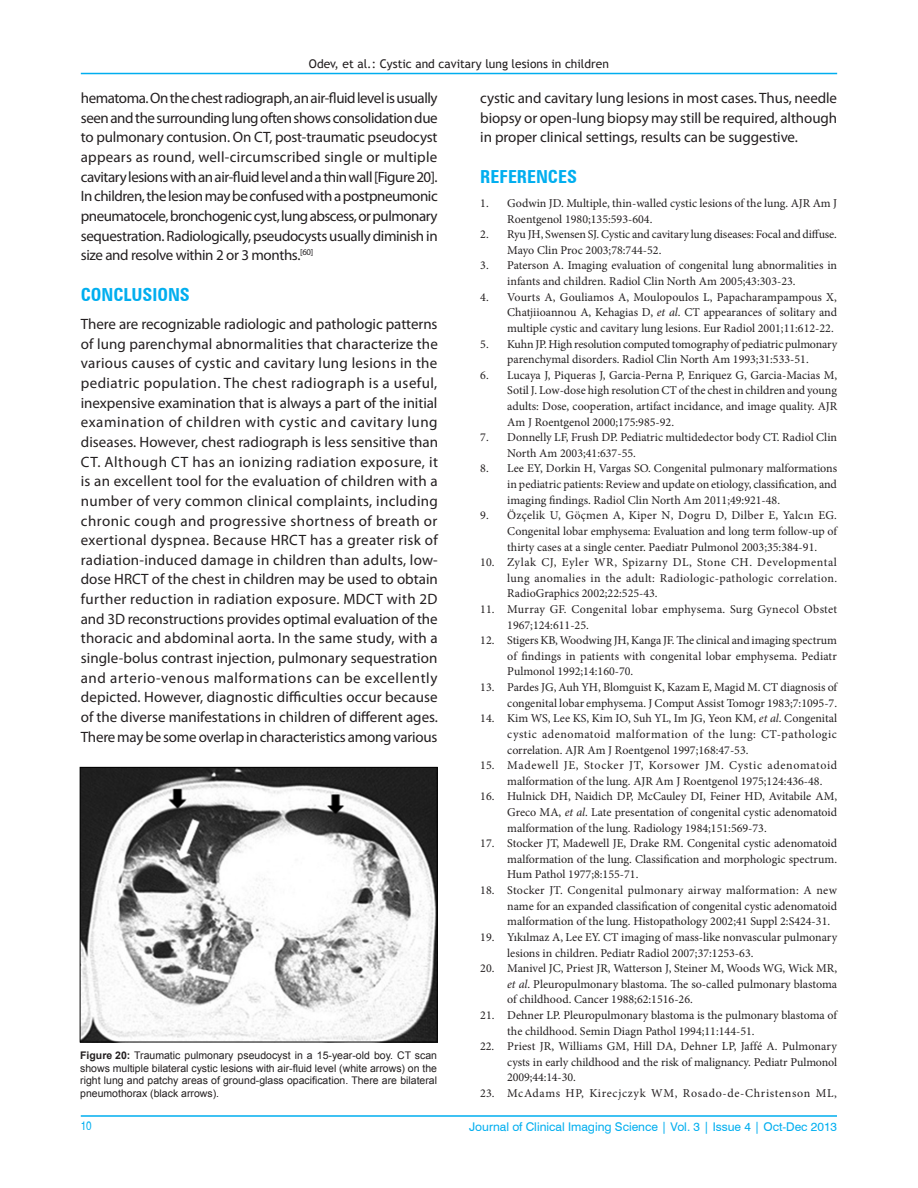
<style>
.page{position:relative;width:918px;height:1188px;background:#fff}
.page>*{position:absolute;margin:0;border:0;box-sizing:border-box;transform-origin:0 0}
.t1{font:700 condensed 18px "Zurich BT";color:#00aeef}
.TX{font:15px/19.6px "Myriad Pro";letter-spacing:-.015em;color:#231f20;text-align:justify}
.REF{font:12px/15.6px "Minion Pro";color:#231f20;text-align:justify}
.REF-2{font:12px/15.6px "Minion Pro";letter-spacing:.02em;color:#231f20}
.t2{font:12px "Swiss 721 BT";color:#00aeef}
.REF-3{font:12px "Minion Pro";letter-spacing:.055em;color:#231f20}
.t3{font:12px "Trebuchet MS";color:#231f20}
.t4{font:condensed 12px "Helvetica";color:#00aeef}
.FGC{font:10.5px/12.8px "Arial";color:#231f20;text-align:justify}
.s1{font-weight:700}
.s2{font-style:italic}
</style>
<div class="page">
<hr style="left:81px;top:73px;width:756px;height:1px;background:#00aeef">
<hr style="left:81px;top:1116px;width:756px;height:1px;background:#00aeef">
<img style="left:82px;top:769px;width:353px;height:271px">
<div style="left:80px;top:767px;width:357px;height:275px;border:1px solid #000"></div>
<p class="t3" style="left:309px;top:56px;width:301px">Odev, et al.: Cystic and cavitary lung lesions in children</p>
<p class="TX" style="left:81px;top:88px;width:358px">hematoma. On the chest radiograph, an air‑fluid level is usually seen and the surrounding lung often shows consolidation due to pulmonary contusion. On CT, post‑traumatic pseudocyst appears as round, well‑circumscribed single or multiple cavitary lesions with an air‑fluid level and a thin wall [Figure 20].<br>In children, the lesion may be confused with a postpneumonic pneumatocele, bronchogenic cyst, lung abscess, or pulmonary sequestration. Radiologically, pseudocysts usually diminish in size and resolve within 2 or 3 months.<sup>[60]</sup></p>
<h1 class="t1" style="left:81px;top:284px;width:111px">CONCLUSIONS</h1>
<p class="TX" style="left:81px;top:314px;width:359px">There are recognizable radiologic and pathologic patterns of lung parenchymal abnormalities that characterize the various causes of cystic and cavitary lung lesions in the pediatric population. The chest radiograph is a useful, inexpensive examination that is always a part of the initial examination of children with cystic and cavitary lung diseases. However, chest radiograph is less sensitive than CT. Although CT has an ionizing radiation exposure, it is an excellent tool for the evaluation of children with a number of very common clinical complaints, including chronic cough and progressive shortness of breath or exertional dyspnea. Because HRCT has a greater risk of radiation‑induced damage in children than adults, low&shy;dose HRCT of the chest in children may be used to obtain further reduction in radiation exposure. MDCT with 2D and 3D reconstructions provides optimal evaluation of the thoracic and abdominal aorta. In the same study, with a single‑bolus contrast injection, pulmonary sequestration and arterio‑venous malformations can be excellently depicted. However, diagnostic difficulties occur because of the diverse manifestations in children of different ages.<br>There may be some overlap in characteristics among various</p>
<p class="FGC" style="left:80px;top:1049px;width:358px"><span class="s1">Figure 20:</span> Traumatic pulmonary pseudocyst in a 15‑year‑old boy. CT scan shows multiple bilateral cystic lesions with air‑fluid level (white arrows) on the right lung and patchy areas of ground‑glass opacification. There are bilateral pneumothorax (black arrows).</p>
<p class="TX" style="left:480px;top:88px;width:358px">cystic and cavitary lung lesions in most cases. Thus, needle biopsy or open‑lung biopsy may still be required, although in proper clinical settings, results can be suggestive.</p>
<h1 class="t1" style="left:480px;top:166px;width:98px">REFERENCES</h1>
<p class="REF" style="left:507px;top:195px;width:331px;text-indent:-27px">1. Godwin JD. Multiple, thin‑walled cystic lesions of the lung. AJR Am J<br>Roentgenol 1980;135:593‑604.</p>
<p class="REF" style="left:507px;top:227px;width:331px;text-indent:-27px">2. Ryu JH, Swensen SJ. Cystic and cavitary lung diseases: Focal and diffuse.<br>Mayo Clin Proc 2003;78:744‑52.</p>
<p class="REF" style="left:507px;top:258px;width:331px;text-indent:-27px">3. Paterson A. Imaging evaluation of congenital lung abnormalities in infants and children. Radiol Clin North Am 2005;43:303‑23.</p>
<p class="REF" style="left:507px;top:289px;width:331px;text-indent:-27px">4. Vourts A, Gouliamos A, Moulopoulos L, Papacharampampous X, Chatjiioannou A, Kehagias D, <span class="s2">et al</span>. CT appearances of solitary and multiple cystic and cavitary lung lesions. Eur Radiol 2001;11:612‑22.</p>
<p class="REF" style="left:480px;top:336px;width:359px;text-align:center">5. Kuhn JP. High resolution computed tomography of pediatric pulmonary parenchymal disorders. Radiol Clin North Am 1993;31:533‑51.</p>
<p class="REF" style="left:507px;top:367px;width:331px;text-indent:-27px">6. Lucaya J, Piqueras J, Garcia‑Perna P, Enriquez G, Garcia‑Macias M, Sotil J. Low‑dose high resolution CT of the chest in children and young adults: Dose, cooperation, artifact incidance, and image quality. AJR Am J Roentgenol 2000;175:985‑92.</p>
<p class="REF" style="left:507px;top:430px;width:331px;text-indent:-27px">7. Donnelly LF, Frush DP. Pediatric multidedector body CT. Radiol Clin<br>North Am 2003;41:637‑55.</p>
<p class="REF" style="left:507px;top:461px;width:331px;text-indent:-27px">8. Lee EY, Dorkin H, Vargas SO. Congenital pulmonary malformations in pediatric patients: Review and update on etiology, classification, and imaging findings. Radiol Clin North Am 2011;49:921‑48.</p>
<p class="REF" style="left:507px;top:508px;width:331px;text-indent:-27px">9. Özçelik U, Göçmen A, Kiper N, Dogru D, Dilber E, Yalcın EG.<br>Congenital lobar emphysema: Evaluation and long term follow‑up of thirty cases at a single center. Paediatr Pulmonol 2003;35:384‑91.</p>
<p class="REF" style="left:507px;top:555px;width:331px;text-indent:-27px">10. Zylak CJ, Eyler WR, Spizarny DL, Stone CH. Developmental lung anomalies in the adult: Radiologic‑pathologic correlation.<br>RadioGraphics 2002;22:525‑43.</p>
<p class="REF-2" style="left:507px;top:601px;width:332px;text-indent:-27px">11. Murray GF. Congenital lobar emphysema. Surg Gynecol Obstet<br>1967;124:611‑25.</p>
<p class="REF" style="left:507px;top:633px;width:331px;text-indent:-27px">12. Stigers KB, Woodwing JH, Kanga JF. The clinical and imaging spectrum of findings in patients with congenital lobar emphysema. Pediatr Pulmonol 1992;14:160‑70.</p>
<p class="REF" style="left:480px;top:680px;width:358px;text-align:right">13. Pardes JG, Auh YH, Blomguist K, Kazam E, Magid M. CT diagnosis of congenital lobar emphysema. J Comput Assist Tomogr 1983;7:1095‑7.</p>
<p class="REF" style="left:507px;top:711px;width:331px;text-indent:-27px">14. Kim WS, Lee KS, Kim IO, Suh YL, Im JG, Yeon KM, <span class="s2">et al</span>. Congenital cystic adenomatoid malformation of the lung: CT‑pathologic correlation. AJR Am J Roentgenol 1997;168:47‑53.</p>
<p class="REF-2" style="left:507px;top:758px;width:332px;text-indent:-27px">15. Madewell JE, Stocker JT, Korsower JM. Cystic adenomatoid malformation of the lung. AJR Am J Roentgenol 1975;124:436‑48.</p>
<p class="REF" style="left:507px;top:789px;width:331px;text-indent:-27px">16. Hulnick DH, Naidich DP, McCauley DI, Feiner HD, Avitabile AM, Greco MA, <span class="s2">et al</span>. Late presentation of congenital cystic adenomatoid malformation of the lung. Radiology 1984;151:569‑73.</p>
<p class="REF" style="left:507px;top:836px;width:331px;text-indent:-27px">17. Stocker JT, Madewell JE, Drake RM. Congenital cystic adenomatoid malformation of the lung. Classification and morphologic spectrum.<br>Hum Pathol 1977;8:155‑71.</p>
<p class="REF" style="left:507px;top:883px;width:331px;text-indent:-27px">18. Stocker JT. Congenital pulmonary airway malformation: A new name for an expanded classification of congenital cystic adenomatoid malformation of the lung. Histopathology 2002;41 Suppl 2:S424‑31.</p>
<p class="REF" style="left:507px;top:929px;width:331px;text-indent:-27px">19. Yıkılmaz A, Lee EY. CT imaging of mass‑like nonvascular pulmonary lesions in children. Pediatr Radiol 2007;37:1253‑63.</p>
<p class="REF" style="left:507px;top:961px;width:331px;text-indent:-27px">20. Manivel JC, Priest JR, Watterson J, Steiner M, Woods WG, Wick MR, <span class="s2">et al</span>. Pleuropulmonary blastoma. The so‑called pulmonary blastoma of childhood. Cancer 1988;62:1516‑26.</p>
<p class="REF" style="left:507px;top:1007px;width:331px;text-indent:-27px">21. Dehner LP. Pleuropulmonary blastoma is the pulmonary blastoma of the childhood. Semin Diagn Pathol 1994;11:144‑51.</p>
<p class="REF" style="left:507px;top:1039px;width:331px;text-indent:-27px">22. Priest JR, Williams GM, Hill DA, Dehner LP, Jaffé A. Pulmonary cysts in early childhood and the risk of malignancy. Pediatr Pulmonol 2009;44:14‑30.</p>
<p class="REF-3" style="left:480px;top:1085px;width:358px">23. McAdams HP, Kirecjczyk WM, Rosado‑de‑Christenson ML,</p>
<p class="t4" style="left:81px;top:1119px;width:12px">10</p>
<p class="t2" style="left:469px;top:1119px;width:370px">Journal of Clinical Imaging Science | Vol. 3 | Issue 4 | Oct-Dec 2013</p>
</div>
